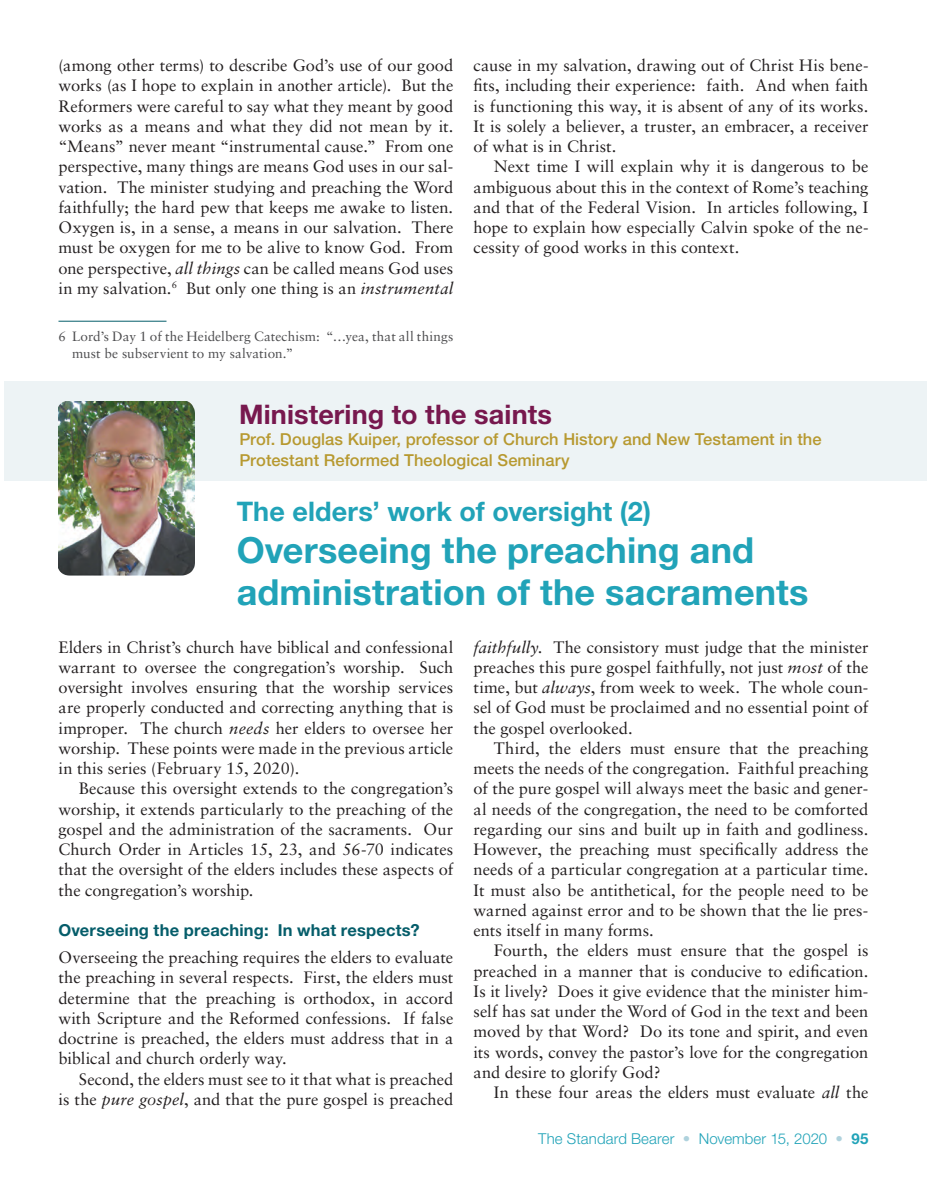
<style>
.page{position:relative;width:927px;height:1197px;background:#fff}
.page>*{position:absolute;margin:0;border:0;box-sizing:border-box;transform-origin:0 0}
.t1{font:700 36px/42px "Helvetica Neue LT Std";letter-spacing:.005em;color:#21a3b8}
.t2{font:700 27px "Helvetica Neue LT Std";letter-spacing:.005em;color:#21a3b8}
.t3{font:700 27px "Helvetica Neue LT Std";letter-spacing:.005em;color:#77184e}
.t4{font:16.5px/20.2px "Sabon LT Std";color:#231f20;text-align:justify}
.t5{font:500 16.5px/21px "Helvetica Neue LT Std";letter-spacing:.005em;color:#b79930}
.t6{font:700 16.5px "Helvetica Neue LT Std";letter-spacing:.01em;color:#055d6a}
.t7{font:300 15px "Helvetica Neue LT Std";letter-spacing:.005em;color:#21a3b8}
.t8{font:13.5px/16.2px "Sabon LT Std";letter-spacing:.01em;color:#4d4d4f}
.s1{font-style:italic}
.s2{color:#afd2dd}
.s3{font-weight:700}
</style>
<div class="page">
<div style="left:4px;top:381px;width:923px;height:100px;background:#edf3f5"></div>
<img style="left:59px;top:402px;width:136px;height:174px">
<hr style="left:58px;top:321px;width:108px;height:1px;background:#055d6a">
<p class="t4" style="left:58px;top:55px;width:396px">(among other terms) to describe God’s use of our good works (as I hope to explain in another article). But the Reformers were careful to say what they meant by good works as a means and what they did not mean by it. “Means” never meant “instrumental cause.” From one perspective, many things are means God uses in our sal&shy;vation. The minister studying and preaching the Word faithfully; the hard pew that keeps me awake to listen.<br>Oxygen is, in a sense, a means in our salvation. There must be oxygen for me to be alive to know God. From one perspective, <span class="s1">all things</span> can be called means God uses in my salvation.<sup>6</sup> But only one thing is an <span class="s1">instrumental</span></p>
<p class="t8" style="left:72px;top:329px;width:383px;text-indent:-14px">6 Lord’s Day 1 of the Heidelberg Catechism: “…yea, that all things must be subservient to my salvation.”</p>
<p class="t4" style="left:474px;top:55px;width:396px">cause in my salvation, drawing out of Christ His bene&shy;fits, including their experience: faith. And when faith is functioning this way, it is absent of any of its works.<br>It is solely a believer, a truster, an embracer, a receiver of what is in Christ.</p>
<p class="t4" style="left:474px;top:156px;width:396px;text-indent:20px">Next time I will explain why it is dangerous to be ambiguous about this in the context of Rome’s teaching and that of the Federal Vision. In articles following, I hope to explain how especially Calvin spoke of the ne&shy;cessity of good works in this context.</p>
<h2 class="t3" style="left:239px;top:398px;width:314px">Ministering to the saints</h2>
<p class="t5" style="left:239px;top:429px;width:584px">Prof. Douglas Kuiper, professor of Church History and New Testament in the<br>Protestant Reformed Theological Seminary</p>
<h2 class="t2" style="left:237px;top:495px;width:416px">The elders’ work of oversight (2)</h2>
<h1 class="t1" style="left:237px;top:528px;width:573px">Overseeing the preaching and administration of the sacraments</h1>
<p class="t4" style="left:59px;top:637px;width:396px">Elders in Christ’s church have biblical and confessional warrant to oversee the congregation’s worship. Such oversight involves ensuring that the worship services are properly conducted and correcting anything that is improper. The church <span class="s1">needs</span> her elders to oversee her worship. These points were made in the previous article in this series (February 15, 2020).</p>
<p class="t4" style="left:59px;top:778px;width:396px;text-indent:20px">Because this oversight extends to the congregation’s worship, it extends particularly to the preaching of the gospel and the administration of the sacraments. Our Church Order in Articles 15, 23, and 56-70 indicates that the oversight of the elders includes these aspects of the congregation’s worship.</p>
<p class="t6" style="left:59px;top:920px;width:363px">Overseeing the preaching: In what respects?</p>
<p class="t4" style="left:59px;top:947px;width:396px">Overseeing the preaching requires the elders to evaluate the preaching in several respects. First, the elders must determine that the preaching is orthodox, in accord with Scripture and the Reformed confessions. If false doctrine is preached, the elders must address that in a biblical and church orderly way.</p>
<p class="t4" style="left:59px;top:1069px;width:396px;text-align:right">Second, the elders must see to it that what is preached<br>is the <span class="s1">pure gospel</span>, and that the pure gospel is preached</p>
<p class="t4" style="left:474px;top:637px;width:396px"><span class="s1">faithfully</span>. The consistory must judge that the minister preaches this pure gospel faithfully, not just <span class="s1">most</span> of the time, but <span class="s1">always</span>, from week to week. The whole coun&shy;sel of God must be proclaimed and no essential point of the gospel overlooked.</p>
<p class="t4" style="left:474px;top:738px;width:396px;text-indent:20px">Third, the elders must ensure that the preaching meets the needs of the congregation. Faithful preaching of the pure gospel will always meet the basic and gener&shy;al needs of the congregation, the need to be comforted regarding our sins and built up in faith and godliness.<br>However, the preaching must specifically address the needs of a particular congregation at a particular time.<br>It must also be antithetical, for the people need to be warned against error and to be shown that the lie pres&shy;ents itself in many forms.</p>
<p class="t4" style="left:474px;top:940px;width:396px;text-indent:20px">Fourth, the elders must ensure that the gospel is preached in a manner that is conducive to edification.<br>Is it lively? Does it give evidence that the minister him&shy;self has sat under the Word of God in the text and been moved by that Word? Do its tone and spirit, and even its words, convey the pastor’s love for the congregation and desire to glorify God?</p>
<p class="t4" style="left:494px;top:1082px;width:376px">In these four areas the elders must evaluate <span class="s1">all</span> the</p>
<p class="t7" style="left:538px;top:1129px;width:332px">The Standard Bearer <span class="s2">•</span> November 15, 2020 <span class="s2">•</span> <span class="s3">95</span></p>
</div>
